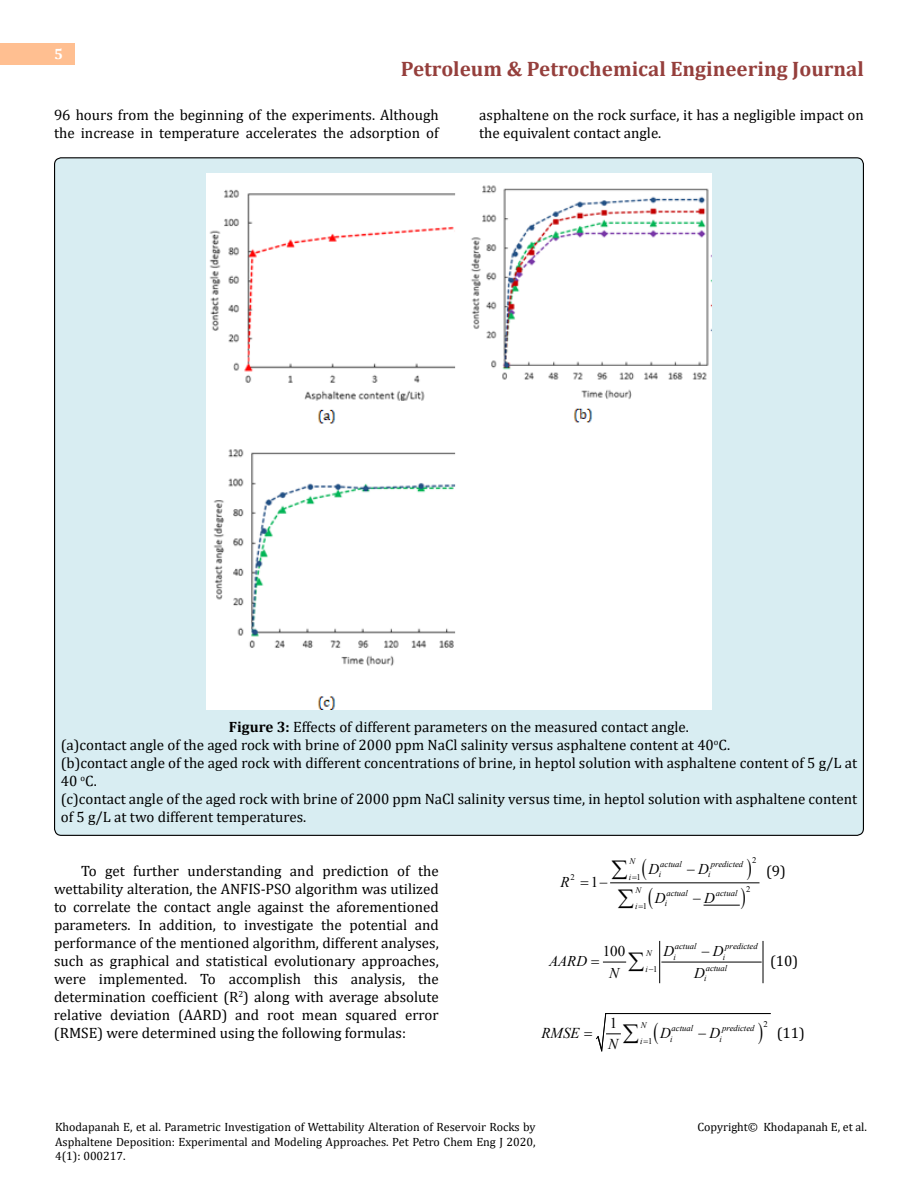
<style>
.page{position:relative;width:918px;height:1188px;background:#fff}
.page>*{position:absolute;margin:0;border:0;box-sizing:border-box;transform-origin:0 0}
.t1{font:700 21px "Cambria";color:#953f3c}
.t2{font:15px/18px "Cambria";color:#010000}
.t3{font:15px/18px "Cambria";color:#000}
.t4{font:italic 15px "Times New Roman";color:#000}
.t5{font:15px "Times New Roman";color:#000}
.t6{font:700 15px "Cambria";color:#fff}
.t7{font:italic 14.85px "Times New Roman";color:#000}
.t8{font:14.85px "Times New Roman";color:#000}
.t9{font:12px/14.4px "Cambria";color:#000;text-align:justify}
.t10{font:italic 8.7px "Times New Roman";letter-spacing:-.005em;color:#000}
.t11{font:8.7px "Times New Roman";color:#000}
.t12{font:italic 8.55px/10.8px "Times New Roman";letter-spacing:-.005em;color:#000}
.s1{font-weight:700}
.s2{font-style:normal}
</style>
<div class="page">
<div style="left:0;top:43px;width:75px;height:21px;background:#ffbf91"></div>
<div style="left:55px;top:158px;width:808px;height:677px;background:#d8edf2;border-radius:7px"></div>
<img style="left:206px;top:174px;width:506px;height:535px">
<hr style="left:704px;top:905px;width:35px;height:1px;background:#000">
<hr style="left:611px;top:882px;width:148px;height:1px;background:#000">
<hr style="left:662px;top:962px;width:99px;height:1px;background:#000">
<hr style="left:659px;top:941px;width:1px;height:42px;background:#000">
<hr style="left:763px;top:941px;width:1px;height:42px;background:#000">
<svg style="left:596px;top:1013px;width:174px;height:39px"></svg>
<svg style="left:612px;top:882px;width:41px;height:2px"></svg>
<svg style="left:603px;top:961px;width:24px;height:2px"></svg>
<p class="t6" style="left:54px;top:44px;width:10px">5</p>
<h1 class="t1" style="left:401px;top:54px;width:465px">Petroleum &amp; Petrochemical Engineering Journal</h1>
<p class="t2" style="left:54px;top:105px;width:386px">96 hours from the beginning of the experiments. Although the increase in temperature accelerates the adsorption of</p>
<p class="t2" style="left:479px;top:105px;width:386px">asphaltene on the rock surface, it has a negligible impact on the equivalent contact angle.</p>
<p class="t3" style="left:61px;top:717px;width:798px;text-indent:168px"><span class="s1">Figure 3:</span> Effects of different parameters on the measured contact angle.<br>(a)contact angle of the aged rock with brine of 2000 ppm NaCl salinity versus asphaltene content at 40<sup>o</sup>C.<br>(b)contact angle of the aged rock with different concentrations of brine, in heptol solution with asphaltene content of 5 g/L at 40 <sup>o</sup>C.<br>(c)contact angle of the aged rock with brine of 2000 ppm NaCl salinity versus time, in heptol solution with asphaltene content of 5 g/L at two different temperatures.</p>
<p class="t2" style="left:54px;top:861px;width:386px;text-align:justify;text-indent:27px">To get further understanding and prediction of the wettability alteration, the ANFIS-PSO algorithm was utilized to correlate the contact angle against the aforementioned parameters. In addition, to investigate the potential and performance of the mentioned algorithm, different analyses, such as graphical and statistical evolutionary approaches, were implemented. To accomplish this analysis, the determination coefficient (R<sup>2</sup>) along with average absolute relative deviation (AARD) and root mean squared error (RMSE) were determined using the following formulas:</p>
<p class="t11" style="left:752px;top:854px;width:6px">2</p>
<p class="t10" style="left:629px;top:855px;width:7px">N</p>
<p class="t10" style="left:660px;top:858px;width:23px">actual</p>
<p class="t10" style="left:711px;top:858px;width:34px">predicted</p>
<p class="t10" style="left:659px;top:869px;width:4px">i</p>
<p class="t10" style="left:708px;top:869px;width:4px">i</p>
<p class="t10" style="left:629px;top:871px;width:4px">i</p>
<p class="t10" style="left:636px;top:884px;width:7px">N</p>
<p class="t10" style="left:666px;top:887px;width:23px">actual</p>
<p class="t10" style="left:716px;top:887px;width:23px">actual</p>
<p class="t10" style="left:665px;top:898px;width:4px">i</p>
<p class="t10" style="left:635px;top:900px;width:4px">i</p>
<p class="t4" style="left:649px;top:858px;width:12px">D</p>
<p class="t4" style="left:687px;top:858px;width:24px">−D</p>
<p class="t11" style="left:571px;top:871px;width:6px">2</p>
<p class="t11" style="left:637px;top:871px;width:6px">1</p>
<p class="t5" style="left:591px;top:871px;width:18px">1−</p>
<p class="t4" style="left:561px;top:871px;width:11px">R</p>
<p class="t11" style="left:746px;top:883px;width:6px">2</p>
<p class="t4" style="left:655px;top:887px;width:12px">D</p>
<p class="t4" style="left:693px;top:887px;width:24px">−D</p>
<p class="t11" style="left:643px;top:900px;width:6px">1</p>
<p class="t3" style="left:766px;top:861px;width:21px">(9)</p>
<p class="t7" style="left:549px;top:951px;width:40px">AARD</p>
<p class="t8" style="left:603px;top:941px;width:24px">100</p>
<p class="t12" style="left:675px;top:941px;width:23px">actual</p>
<p class="t12" style="left:725px;top:941px;width:34px">predicted</p>
<p class="t7" style="left:663px;top:941px;width:12px">D</p>
<p class="t7" style="left:701px;top:941px;width:24px">−D</p>
<p class="t12" style="left:646px;top:948px;width:7px">N</p>
<p class="t12" style="left:673px;top:951px;width:4px">i</p>
<p class="t12" style="left:704px;top:951px;width:25px;text-indent:18px">i actual i</p>
<p class="t12" style="left:645px;top:963px;width:14px">i−<span class="s2">1</span></p>
<p class="t7" style="left:609px;top:962px;width:11px">N</p>
<p class="t7" style="left:694px;top:962px;width:12px">D</p>
<p class="t3" style="left:770px;top:951px;width:30px">(10)</p>
<p class="t5" style="left:610px;top:1012px;width:9px">1</p>
<p class="t10" style="left:641px;top:1019px;width:7px">N</p>
<p class="t10" style="left:672px;top:1022px;width:23px">actual</p>
<p class="t10" style="left:722px;top:1022px;width:34px">predicted</p>
<p class="t10" style="left:670px;top:1033px;width:4px">i</p>
<p class="t10" style="left:720px;top:1033px;width:4px">i</p>
<p class="t10" style="left:640px;top:1035px;width:4px">i</p>
<p class="t11" style="left:764px;top:1018px;width:6px">2</p>
<p class="t4" style="left:608px;top:1034px;width:32px">N ∑</p>
<p class="t3" style="left:777px;top:1023px;width:30px">(11)</p>
<p class="t4" style="left:541px;top:1022px;width:40px">RMSE</p>
<p class="t4" style="left:660px;top:1022px;width:12px">D</p>
<p class="t4" style="left:698px;top:1022px;width:24px">−D</p>
<p class="t11" style="left:648px;top:1035px;width:6px">1</p>
<p class="t9" style="left:55px;top:1120px;width:482px">Khodapanah E, et al. Parametric Investigation of Wettability Alteration of Reservoir Rocks by Asphaltene Deposition: Experimental and Modeling Approaches. Pet Petro Chem Eng J 2020, 4(1): 000217.</p>
<p class="t9" style="left:697px;top:1120px;width:171px">Copyright© Khodapanah E, et al.</p>
</div>
